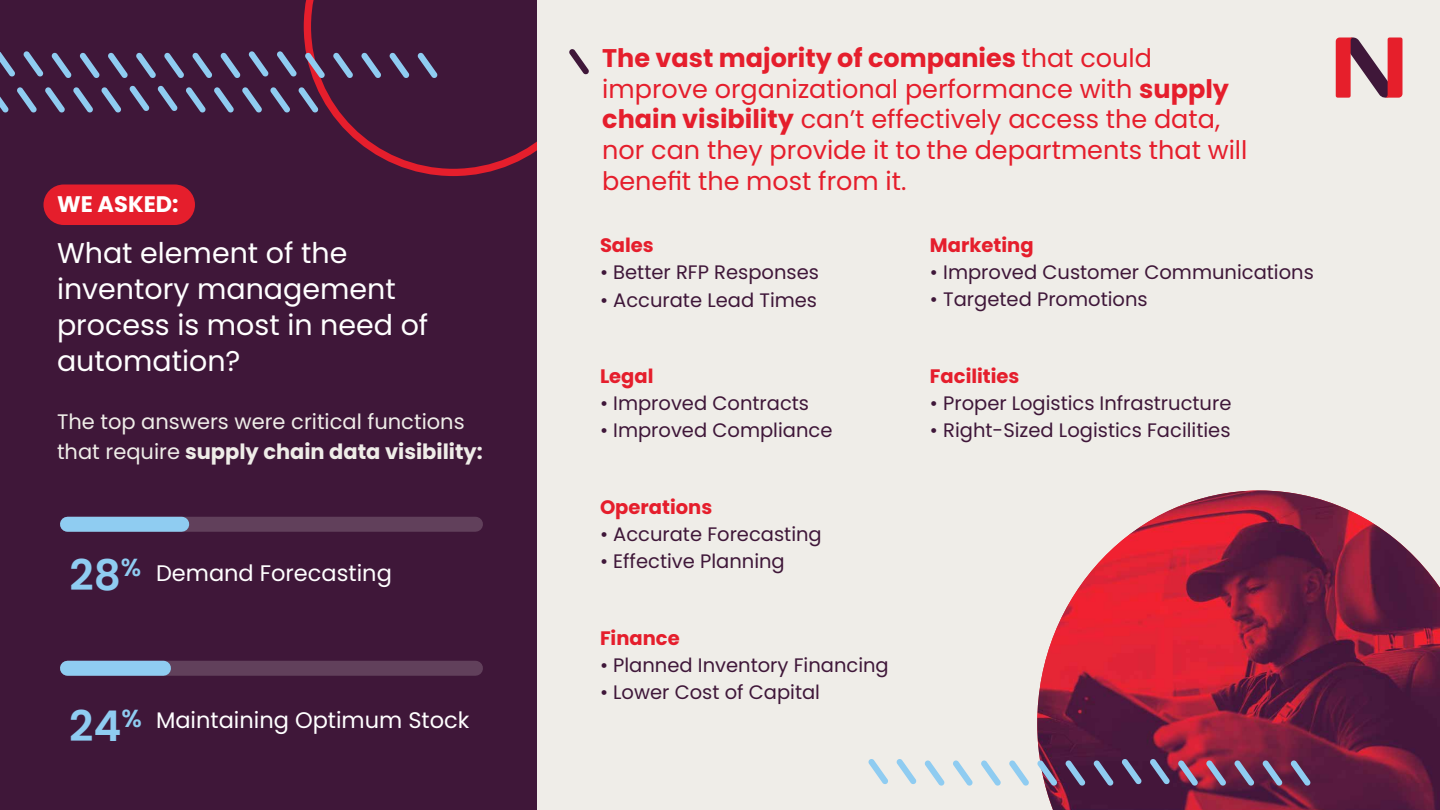
<style>
.page{position:relative;width:1440px;height:810px;background:#fff}
.page>*{position:absolute;margin:0;border:0;box-sizing:border-box;transform-origin:0 0}
.t1{font:600 42.3px "Poppins";color:#8fccf1}
.t2{font:28.5px/36px "Poppins";color:#fff}
.t3{font:25.5px/30.6px "Poppins";color:#e51e2c}
.t4{font:22.5px "Poppins";color:#fff}
.t5{font:700 22.5px "Poppins";color:#fff}
.t6{font:21px/30px "Poppins";color:#efede8}
.t7{font:19.5px "Poppins";color:#3f1739}
.t8{font:700 19.5px "Poppins";color:#e51e2c}
.s1{font-weight:700}
</style>
<div class="page">
<div style="left:0;top:0;width:542px;height:810px;background:#3f1739"></div>
<svg style="left:304px;top:0;width:234px;height:176px"></svg>
<div style="left:538px;top:0;width:902px;height:810px;background:#efede8"></div>
<div style="left:44px;top:184px;width:151px;height:41px;background:#e51e2c;border-radius:20px"></div>
<div style="left:68px;top:517px;width:408px;height:15px;background:#61405b"></div>
<div style="left:68px;top:661px;width:408px;height:15px;background:#61405b"></div>
<div style="left:68px;top:517px;width:114px;height:15px;background:#8fccf1"></div>
<div style="left:68px;top:661px;width:96px;height:15px;background:#8fccf1"></div>
<img style="left:1037px;top:490px;width:403px;height:320px">
<svg style="left:0;top:52px;width:15px;height:25px"></svg>
<svg style="left:248px;top:51px;width:21px;height:26px"></svg>
<svg style="left:23px;top:51px;width:21px;height:26px"></svg>
<svg style="left:277px;top:51px;width:20px;height:26px"></svg>
<svg style="left:51px;top:53px;width:21px;height:25px"></svg>
<svg style="left:305px;top:53px;width:20px;height:25px"></svg>
<svg style="left:80px;top:53px;width:20px;height:25px"></svg>
<svg style="left:108px;top:53px;width:20px;height:25px"></svg>
<svg style="left:333px;top:53px;width:20px;height:25px"></svg>
<svg style="left:136px;top:53px;width:20px;height:25px"></svg>
<svg style="left:164px;top:53px;width:20px;height:25px"></svg>
<svg style="left:361px;top:53px;width:20px;height:25px"></svg>
<svg style="left:192px;top:53px;width:20px;height:25px"></svg>
<svg style="left:389px;top:53px;width:21px;height:25px"></svg>
<svg style="left:220px;top:53px;width:21px;height:25px"></svg>
<svg style="left:417px;top:53px;width:21px;height:25px"></svg>
<svg style="left:868px;top:759px;width:20px;height:25px"></svg>
<svg style="left:1121px;top:759px;width:21px;height:26px"></svg>
<svg style="left:896px;top:759px;width:21px;height:25px"></svg>
<svg style="left:1150px;top:759px;width:20px;height:26px"></svg>
<svg style="left:924px;top:760px;width:21px;height:26px"></svg>
<svg style="left:1178px;top:760px;width:20px;height:26px"></svg>
<svg style="left:953px;top:760px;width:20px;height:26px"></svg>
<svg style="left:981px;top:760px;width:20px;height:26px"></svg>
<svg style="left:1206px;top:760px;width:20px;height:26px"></svg>
<svg style="left:1009px;top:760px;width:20px;height:26px"></svg>
<svg style="left:1037px;top:760px;width:20px;height:26px"></svg>
<svg style="left:1234px;top:760px;width:21px;height:26px"></svg>
<svg style="left:1065px;top:760px;width:21px;height:26px"></svg>
<svg style="left:1262px;top:760px;width:21px;height:26px"></svg>
<svg style="left:1093px;top:760px;width:21px;height:26px"></svg>
<svg style="left:1290px;top:760px;width:21px;height:26px"></svg>
<svg style="left:129px;top:86px;width:21px;height:25px"></svg>
<svg style="left:157px;top:86px;width:21px;height:25px"></svg>
<svg style="left:186px;top:87px;width:20px;height:26px"></svg>
<svg style="left:0;top:96px;width:9px;height:17px"></svg>
<svg style="left:214px;top:87px;width:20px;height:26px"></svg>
<svg style="left:17px;top:87px;width:20px;height:26px"></svg>
<svg style="left:45px;top:87px;width:20px;height:26px"></svg>
<svg style="left:242px;top:87px;width:20px;height:26px"></svg>
<svg style="left:73px;top:87px;width:20px;height:26px"></svg>
<svg style="left:270px;top:87px;width:20px;height:26px"></svg>
<svg style="left:101px;top:87px;width:20px;height:26px"></svg>
<svg style="left:298px;top:87px;width:21px;height:26px"></svg>
<svg style="left:569px;top:49px;width:20px;height:26px"></svg>
<svg style="left:1336px;top:38px;width:67px;height:60px"></svg>
<p class="t5" style="left:57px;top:191px;width:123px">WE ASKED:</p>
<h2 class="t2" style="left:57px;top:235px;width:373px">What element of the inventory management process is most in need of automation?</h2>
<p class="t6" style="left:57px;top:407px;width:427px">The top answers were critical functions that require <span class="s1">supply chain data visibility:</span></p>
<h1 class="t1" style="left:70px;top:550px;width:73px">28<sup>%</sup></h1>
<p class="t4" style="left:156px;top:560px;width:237px">Demand Forecasting</p>
<h1 class="t1" style="left:69px;top:702px;width:74px">24<sup>%</sup></h1>
<p class="t4" style="left:156px;top:707px;width:315px">Maintaining Optimum Stock</p>
<h3 class="t3" style="left:602px;top:43px;width:647px"><span class="s1">The vast majority of companies</span> that could improve organizational performance with <span class="s1">supply chain visibility</span> can’t effectively access the data, nor can they provide it to the departments that will benefit the most from it.</h3>
<p class="t8" style="left:600px;top:234px;width:55px">Sales</p>
<p class="t7" style="left:600px;top:261px;width:220px">• Better RFP Responses</p>
<p class="t7" style="left:600px;top:288px;width:219px">• Accurate Lead Times</p>
<p class="t8" style="left:600px;top:365px;width:55px">Legal</p>
<p class="t7" style="left:600px;top:392px;width:211px">• Improved Contracts</p>
<p class="t7" style="left:600px;top:419px;width:234px">• Improved Compliance</p>
<p class="t8" style="left:600px;top:496px;width:114px">Operations</p>
<p class="t7" style="left:600px;top:523px;width:223px">• Accurate Forecasting</p>
<p class="t7" style="left:600px;top:550px;width:186px">• Effective Planning</p>
<p class="t8" style="left:600px;top:627px;width:81px">Finance</p>
<p class="t7" style="left:600px;top:654px;width:290px">• Planned Inventory Financing</p>
<p class="t7" style="left:600px;top:681px;width:222px">• Lower Cost of Capital</p>
<p class="t8" style="left:930px;top:234px;width:105px">Marketing</p>
<p class="t7" style="left:930px;top:261px;width:385px">• Improved Customer Communications</p>
<p class="t7" style="left:930px;top:288px;width:219px">• Targeted Promotions</p>
<p class="t8" style="left:930px;top:365px;width:91px">Facilities</p>
<p class="t7" style="left:930px;top:392px;width:303px">• Proper Logistics Infrastructure</p>
<p class="t7" style="left:930px;top:419px;width:302px">• Right-Sized Logistics Facilities</p>
</div>
